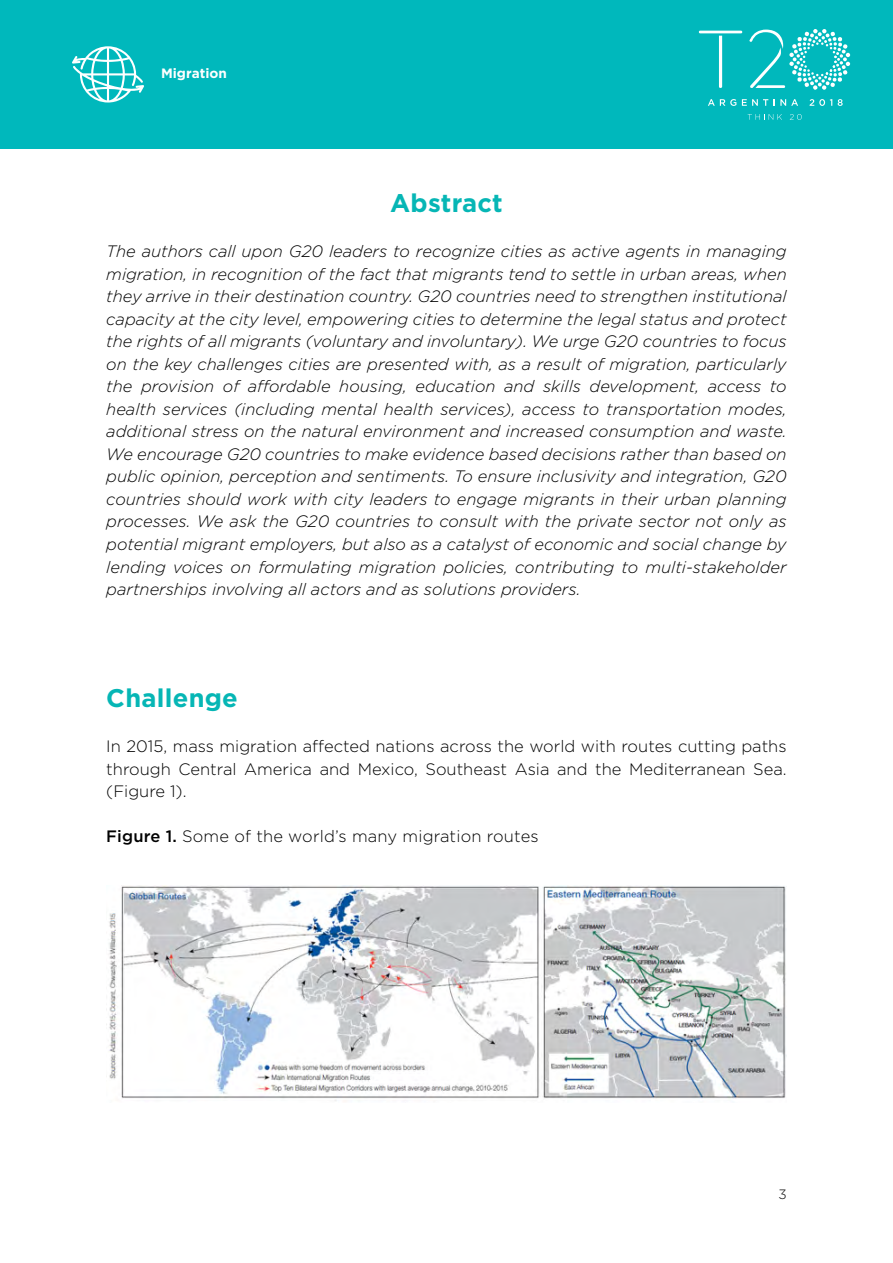
<style>
.page{position:relative;width:893px;height:1263px;background:#fff}
.page>*{position:absolute;margin:0;border:0;box-sizing:border-box;transform-origin:0 0}
.t1{font:700 25.5px "Gotham HTF";letter-spacing:.01em;color:#06b6b5}
.t2{font:italic 300 16.5px/22.5px "Gotham";color:#000;text-align:justify}
.t3{font:300 16.5px/22.5px "Gotham";color:#000;text-align:justify}
.t4{font:700 13.5px "Gotham";color:#fff}
.t5{font:300 13.5px "Gotham";color:#000}
.s1{font-weight:500}
</style>
<div class="page">
<div style="left:0;top:0;width:893px;height:149px;background:#00b8bc"></div>
<svg style="left:749px;top:29px;width:101px;height:61px"></svg>
<svg style="left:708px;top:99px;width:28px;height:7px"></svg>
<svg style="left:742px;top:99px;width:26px;height:7px"></svg>
<svg style="left:774px;top:99px;width:24px;height:7px"></svg>
<svg style="left:810px;top:99px;width:22px;height:7px"></svg>
<svg style="left:838px;top:99px;width:5px;height:7px"></svg>
<svg style="left:699px;top:31px;width:43px;height:57px"></svg>
<svg style="left:748px;top:114px;width:34px;height:6px"></svg>
<svg style="left:790px;top:114px;width:12px;height:6px"></svg>
<svg style="left:72px;top:46px;width:72px;height:57px"></svg>
<img style="left:106px;top:885px;width:681px;height:216px">
<p class="t4" style="left:161px;top:64px;width:67px">Migration</p>
<h1 class="t1" style="left:390px;top:189px;width:114px">Abstract</h1>
<p class="t2" style="left:106px;top:240px;width:682px">The authors call upon G20 leaders to recognize cities as active agents in managing migration, in recognition of the fact that migrants tend to settle in urban areas, when they arrive in their destination country. G20 countries need to strengthen institutional capacity at the city level, empowering cities to determine the legal status and protect the rights of all migrants (voluntary and involuntary). We urge G20 countries to focus on the key challenges cities are presented with, as a result of migration, particularly the provision of affordable housing, education and skills development, access to health services (including mental health services), access to transportation modes, additional stress on the natural environment and increased consumption and waste.<br>We encourage G20 countries to make evidence based decisions rather than based on public opinion, perception and sentiments. To ensure inclusivity and integration, G20 countries should work with city leaders to engage migrants in their urban planning processes. We ask the G20 countries to consult with the private sector not only as potential migrant employers, but also as a catalyst of economic and social change by lending voices on formulating migration policies, contributing to multi-stakeholder partnerships involving all actors and as solutions providers.</p>
<h1 class="t1" style="left:106px;top:684px;width:133px">Challenge</h1>
<p class="t3" style="left:106px;top:735px;width:682px">In 2015, mass migration affected nations across the world with routes cutting paths through Central America and Mexico, Southeast Asia and the Mediterranean Sea. (Figure 1).</p>
<p class="t3" style="left:106px;top:825px;width:434px"><span class="s1">Figure 1.</span> Some of the world’s many migration routes</p>
<p class="t5" style="left:778px;top:1186px;width:10px">3</p>
</div>
